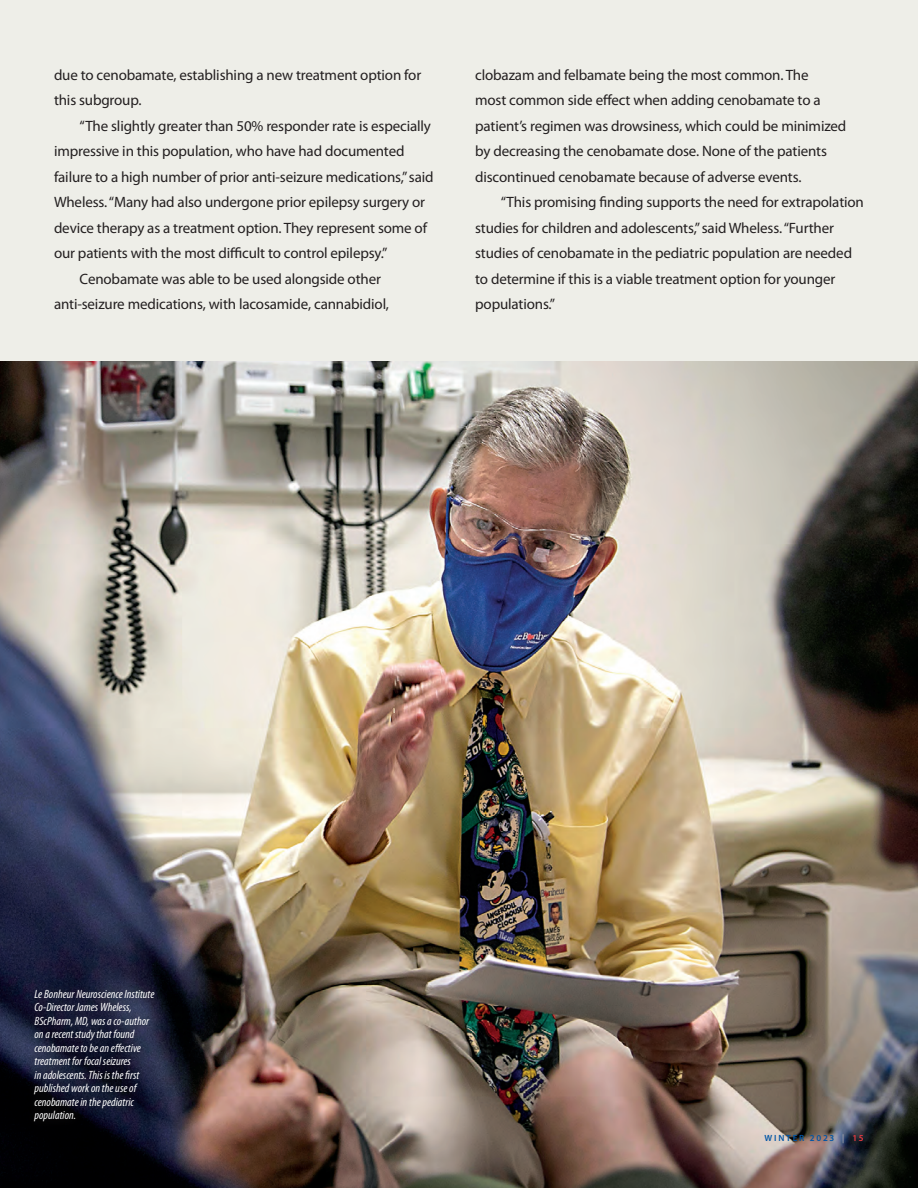
<style>
.page{position:relative;width:918px;height:1188px;background:#eeeee8}
.page>*{position:absolute;margin:0;border:0;box-sizing:border-box;transform-origin:0 0}
.t1{font:15px/25.5px "Myriad Pro";letter-spacing:-.01em;color:#231f20}
.t2{font:italic condensed 12px/13.5px "Myriad Pro";color:#fff}
.t3{font:600 9px "Myriad Pro";letter-spacing:.2em;color:#0155a5}
.s1{font-family:"Mendoza Roman Std";font-weight:500;color:#a8a9ad}
.s2{color:#ee3a41}
</style>
<div class="page">
<img style="left:0;top:362px;width:918px;height:826px">
<div style="left:25px;top:980px;width:138px;height:150px;background:#231f20;opacity:.75"></div>
<p class="t1" style="left:54px;top:62px;width:369px">due to cenobamate, establishing a new treatment option for this subgroup.</p>
<p class="t1" style="left:80px;top:113px;width:353px">“The slightly greater than 50% responder rate is especially</p>
<p class="t1" style="left:54px;top:138px;width:352px">impressive in this population, who have had documented</p>
<p class="t1" style="left:54px;top:164px;width:381px">failure to a high number of prior anti-seizure medications,” said</p>
<p class="t1" style="left:54px;top:189px;width:373px">Wheless. “Many had also undergone prior epilepsy surgery or</p>
<p class="t1" style="left:54px;top:215px;width:375px">device therapy as a treatment option. They represent some of</p>
<p class="t1" style="left:54px;top:240px;width:335px">our patients with the most difficult to control epilepsy.”</p>
<p class="t1" style="left:80px;top:266px;width:303px">Cenobamate was able to be used alongside other</p>
<p class="t1" style="left:54px;top:291px;width:337px">anti-seizure medications, with lacosamide, cannabidiol,</p>
<p class="t1" style="left:475px;top:62px;width:373px">clobazam and felbamate being the most common. The<br>most common side effect when adding cenobamate to a patient’s regimen was drowsiness, which could be minimized by decreasing the cenobamate dose. None of the patients discontinued cenobamate because of adverse events.</p>
<p class="t1" style="left:475px;top:189px;width:390px;text-indent:26px">“This promising finding supports the need for extrapolation studies for children and adolescents,” said Wheless. “Further studies of cenobamate in the pediatric population are needed to determine if this is a viable treatment option for younger populations.”</p>
<p class="t2" style="left:35px;top:987px;width:121px">Le Bonheur Neuroscience Institute<br>Co-Director James Wheless,<br>BScPharm, MD, was a co-author on a recent study that found cenobamate to be an effective treatment for focal seizures<br>in adolescents. This is the first published work on the use of cenobamate in the pediatric population.</p>
<p class="t3" style="left:765px;top:1132px;width:101px">WINTER 2023 <span class="s1">|</span> <span class="s2">15</span></p>
</div>
